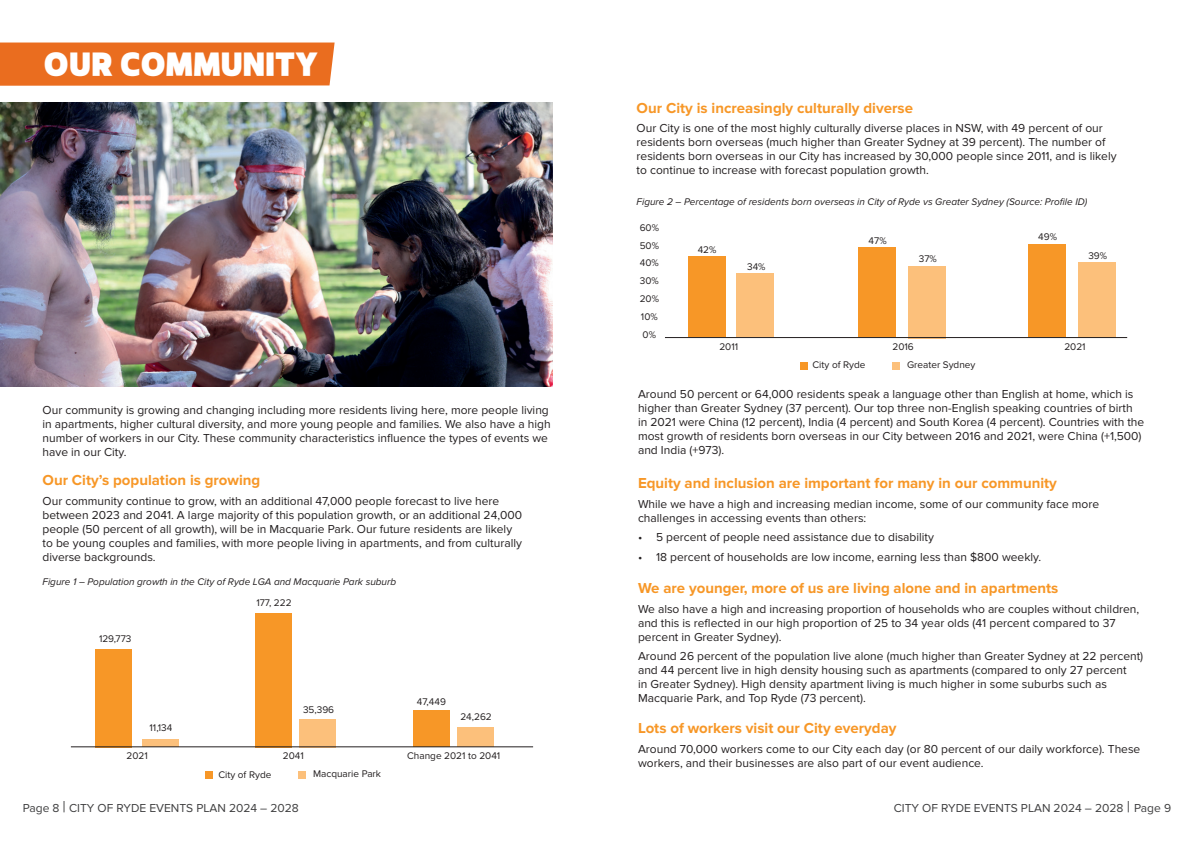
<style>
.page{position:relative;width:1191px;height:842px;background:#fff}
.page>*{position:absolute;margin:0;border:0;box-sizing:border-box;transform-origin:0 0}
.t1{font:26px "TT Supersize Bk";color:#fff}
.t2{font:700 15px "Proxima Nova";color:#f79727}
.t3{font:12px/14px "Proxima Nova";color:#231f20}
.t4{font:12px "Proxima Nova";color:#3e3e3f}
.t5{font:10px "Proxima Nova";color:#231f20}
.t6{font:italic 10px "Proxima Nova";color:#231f20}
.s1{font-size:16px}
</style>
<div class="page">
<div style="left:0;top:43px;width:334px;height:43px;background:#ea6d1f"></div>
<div style="left:96px;top:649px;width:36px;height:98px;background:#f79727"></div>
<div style="left:255px;top:613px;width:36px;height:134px;background:#f79727"></div>
<div style="left:413px;top:710px;width:36px;height:37px;background:#f79727"></div>
<div style="left:142px;top:739px;width:36px;height:8px;background:#fcc07b"></div>
<div style="left:299px;top:719px;width:36px;height:28px;background:#fcc07b"></div>
<div style="left:457px;top:727px;width:36px;height:20px;background:#fcc07b"></div>
<div style="left:206px;top:771px;width:7px;height:8px;background:#f79727"></div>
<div style="left:298px;top:771px;width:8px;height:8px;background:#fcc07b"></div>
<hr style="left:71px;top:746px;width:462px;height:1px;background:#231f20">
<img style="left:0;top:103px;width:553px;height:283px">
<div style="left:688px;top:256px;width:38px;height:81px;background:#f79727"></div>
<div style="left:858px;top:247px;width:38px;height:90px;background:#f79727"></div>
<div style="left:1028px;top:245px;width:38px;height:92px;background:#f79727"></div>
<div style="left:736px;top:273px;width:38px;height:64px;background:#fcc07b"></div>
<div style="left:908px;top:266px;width:38px;height:72px;background:#fcc07b"></div>
<div style="left:1078px;top:262px;width:37px;height:76px;background:#fcc07b"></div>
<div style="left:799px;top:362px;width:8px;height:8px;background:#f79727"></div>
<div style="left:892px;top:362px;width:8px;height:8px;background:#fcc07b"></div>
<hr style="left:665px;top:337px;width:462px;height:1px;background:#231f20">
<h1 class="t1" style="left:44px;top:51px;width:276px">OUR COMMUNITY</h1>
<p class="t3" style="left:43px;top:404px;width:509px">Our community is growing and changing including more residents living here, more people living in apartments, higher cultural diversity, and more young people and families. We also have a high number of workers in our City. These community characteristics influence the types of events we have in our City.</p>
<p class="t2" style="left:43px;top:472px;width:219px">Our City’s population is growing</p>
<p class="t3" style="left:43px;top:494px;width:481px">Our community continue to grow, with an additional 47,000 people forecast to live here between 2023 and 2041. A large majority of this population growth, or an additional 24,000 people (50 percent of all growth), will be in Macquarie Park. Our future residents are likely to be young couples and families, with more people living in apartments, and from culturally diverse backgrounds.</p>
<p class="t6" style="left:43px;top:576px;width:355px">Figure 1 – Population growth in the City of Ryde LGA and Macquarie Park suburb</p>
<p class="t5" style="left:99px;top:633px;width:34px">129,773</p>
<p class="t5" style="left:150px;top:722px;width:24px">11,134</p>
<p class="t5" style="left:126px;top:750px;width:23px">2021</p>
<p class="t5" style="left:256px;top:597px;width:37px">177, 222</p>
<p class="t5" style="left:303px;top:704px;width:33px">35,396</p>
<p class="t5" style="left:417px;top:696px;width:31px">47,449</p>
<p class="t5" style="left:460px;top:711px;width:33px">24,262</p>
<p class="t5" style="left:283px;top:750px;width:22px">2041</p>
<p class="t5" style="left:407px;top:750px;width:95px">Change 2021 to 2041</p>
<p class="t5" style="left:218px;top:769px;width:54px">City of Ryde</p>
<p class="t5" style="left:313px;top:768px;width:69px">Macquarie Park</p>
<p class="t2" style="left:636px;top:99px;width:278px">Our City is increasingly culturally diverse</p>
<p class="t3" style="left:636px;top:122px;width:481px">Our City is one of the most highly culturally diverse places in NSW, with 49 percent of our residents born overseas (much higher than Greater Sydney at 39 percent). The number of residents born overseas in our City has increased by 30,000 people since 2011, and is likely to continue to increase with forecast population growth.</p>
<p class="t6" style="left:636px;top:196px;width:452px">Figure 2 – Percentage of residents born overseas in City of Ryde vs Greater Sydney (Source: Profile ID)</p>
<p class="t5" style="left:639px;top:222px;width:21px">60%</p>
<p class="t5" style="left:639px;top:239px;width:21px">50%</p>
<p class="t5" style="left:640px;top:257px;width:21px">40%</p>
<p class="t5" style="left:640px;top:275px;width:20px">30%</p>
<p class="t5" style="left:639px;top:293px;width:21px">20%</p>
<p class="t5" style="left:641px;top:311px;width:18px">10%</p>
<p class="t5" style="left:642px;top:329px;width:15px">0%</p>
<p class="t5" style="left:697px;top:244px;width:20px">42%</p>
<p class="t5" style="left:747px;top:261px;width:20px">34%</p>
<p class="t5" style="left:719px;top:341px;width:20px">2011</p>
<p class="t5" style="left:868px;top:235px;width:20px">47%</p>
<p class="t5" style="left:1038px;top:231px;width:20px">49%</p>
<p class="t5" style="left:918px;top:253px;width:20px">37%</p>
<p class="t5" style="left:1088px;top:250px;width:20px">39%</p>
<p class="t5" style="left:892px;top:341px;width:23px">2016</p>
<p class="t5" style="left:1064px;top:341px;width:23px">2021</p>
<p class="t5" style="left:812px;top:359px;width:54px">City of Ryde</p>
<p class="t5" style="left:907px;top:359px;width:70px">Greater Sydney</p>
<p class="t3" style="left:638px;top:387px;width:508px">Around 50 percent or 64,000 residents speak a language other than English at home, which is higher than Greater Sydney (37 percent). Our top three non-English speaking countries of birth in 2021 were China (12 percent), India (4 percent) and South Korea (4 percent). Countries with the most growth of residents born overseas in our City between 2016 and 2021, were China (+1,500) and India (+973).</p>
<p class="t2" style="left:638px;top:474px;width:420px">Equity and inclusion are important for many in our community</p>
<p class="t3" style="left:638px;top:497px;width:462px">While we have a high and increasing median income, some of our community face more challenges in accessing events than others:</p>
<p class="t3" style="left:638px;top:531px;width:297px">• 5 percent of people need assistance due to disability</p>
<p class="t3" style="left:638px;top:551px;width:405px">• 18 percent of households are low income, earning less than $800 weekly.</p>
<p class="t2" style="left:638px;top:579px;width:422px">We are younger, more of us are living alone and in apartments</p>
<p class="t3" style="left:638px;top:602px;width:503px">We also have a high and increasing proportion of households who are couples without children, and this is reflected in our high proportion of 25 to 34 year olds (41 percent compared to 37 percent in Greater Sydney).</p>
<p class="t3" style="left:638px;top:650px;width:507px">Around 26 percent of the population live alone (much higher than Greater Sydney at 22 percent) and 44 percent live in high density housing such as apartments (compared to only 27 percent<br>in Greater Sydney). High density apartment living is much higher in some suburbs such as Macquarie Park, and Top Ryde (73 percent).</p>
<p class="t2" style="left:638px;top:720px;width:260px">Lots of workers visit our City everyday</p>
<p class="t3" style="left:638px;top:742px;width:504px">Around 70,000 workers come to our City each day (or 80 percent of our daily workforce). These workers, and their businesses are also part of our event audience.</p>
<p class="t4" style="left:23px;top:801px;width:278px">Page 8 <span class="s1">|</span> CITY OF RYDE EVENTS PLAN 2024 – 2028</p>
<p class="t4" style="left:893px;top:801px;width:279px">CITY OF RYDE EVENTS PLAN 2024 – 2028 <span class="s1">|</span> Page 9</p>
</div>
